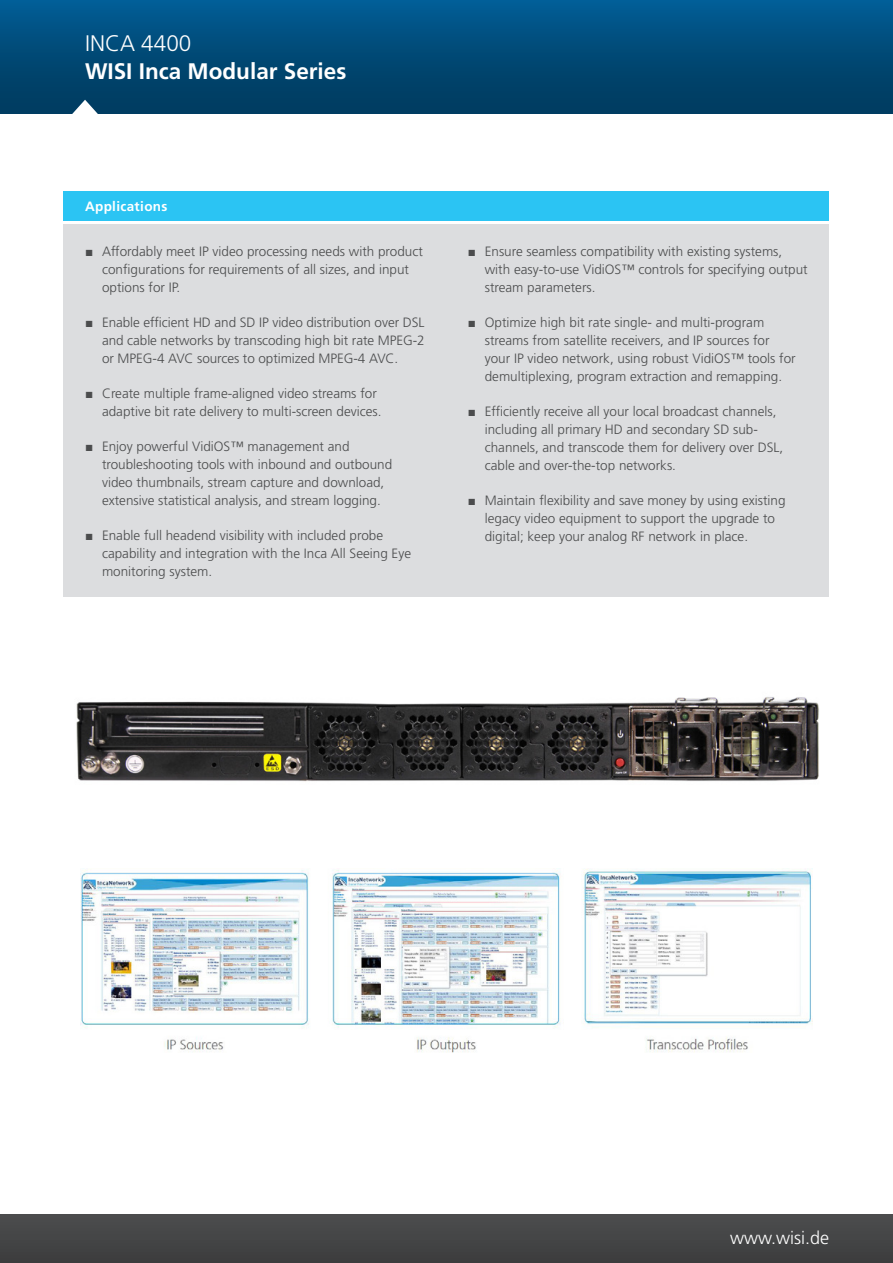
<style>
.page{position:relative;width:893px;height:1263px;background:#fff}
.page>*{position:absolute;margin:0;border:0;box-sizing:border-box;transform-origin:0 0}
.t1{font:700 22.5px "Frutiger LT Std";color:#fff}
.t2{font:300 22.5px "Frutiger LT Std";color:#fff}
.t3{font:300 18px "Frutiger LT Std";color:#fff}
.t4{font:300 13.5px/18px "Frutiger LT Std";color:#4b4c4d}
.t5{font:700 13.5px "Frutiger LT Std";letter-spacing:.025em;color:#fff}
.s1{font-family:"Times New Roman";font-weight:400}
</style>
<div class="page">
<div style="left:0;top:0;width:893px;height:114px;background:linear-gradient(to bottom,#015c93,#00395b)"></div>
<svg style="left:72px;top:100px;width:26px;height:14px"></svg>
<div style="left:0;top:1215px;width:893px;height:48px;background:#454647"></div>
<img style="left:76px;top:697px;width:743px;height:85px">
<img style="left:80px;top:868px;width:733px;height:185px">
<div style="left:64px;top:191px;width:765px;height:30px;background:#2bc4f3"></div>
<div style="left:64px;top:224px;width:765px;height:373px;background:#dcdddf"></div>
<h1 class="t2" style="left:85px;top:31px;width:108px">INCA 4400</h1>
<h1 class="t1" style="left:85px;top:58px;width:263px">WISI Inca Modular Series</h1>
<p class="t5" style="left:85px;top:199px;width:84px">Applications</p>
<p class="t4" style="left:102px;top:242px;width:322px;text-indent:-17px"><span class="s1">■</span> Affordably meet IP video processing needs with product configurations for requirements of all sizes, and input options for IP.</p>
<p class="t4" style="left:102px;top:313px;width:324px;text-align:justify;text-indent:-17px"><span class="s1">■</span> Enable efficient HD and SD IP video distribution over DSL and cable networks by transcoding high bit rate MPEG-2 or MPEG-4 AVC sources to optimized MPEG-4 AVC.</p>
<p class="t4" style="left:102px;top:384px;width:281px;text-indent:-17px"><span class="s1">■</span> Create multiple frame-aligned video streams for adaptive bit rate delivery to multi-screen devices.</p>
<p class="t4" style="left:102px;top:437px;width:292px;text-indent:-17px"><span class="s1">■</span> Enjoy powerful VidiOS™ management and troubleshooting tools with inbound and outbound video thumbnails, stream capture and download, extensive statistical analysis, and stream logging.</p>
<p class="t4" style="left:102px;top:526px;width:311px;text-indent:-17px"><span class="s1">■</span> Enable full headend visibility with included probe capability and integration with the Inca All Seeing Eye monitoring system.</p>
<p class="t4" style="left:485px;top:242px;width:324px;text-indent:-17px"><span class="s1">■</span> Ensure seamless compatibility with existing systems, with easy-to-use VidiOS™ controls for specifying output stream parameters.</p>
<p class="t4" style="left:485px;top:313px;width:313px;text-indent:-17px"><span class="s1">■</span> Optimize high bit rate single- and multi-program streams from satellite receivers, and IP sources for your IP video network, using robust VidiOS™ tools for demultiplexing, program extraction and remapping.</p>
<p class="t4" style="left:485px;top:402px;width:300px;text-indent:-17px"><span class="s1">■</span> Efficiently receive all your local broadcast channels, including all primary HD and secondary SD sub&shy;channels, and transcode them for delivery over DSL, cable and over-the-top networks.</p>
<p class="t4" style="left:485px;top:491px;width:302px;text-indent:-17px"><span class="s1">■</span> Maintain flexibility and save money by using existing legacy video equipment to support the upgrade to digital; keep your analog RF network in place.</p>
<h2 class="t3" style="left:730px;top:1227px;width:101px">www.wisi.de</h2>
</div>
